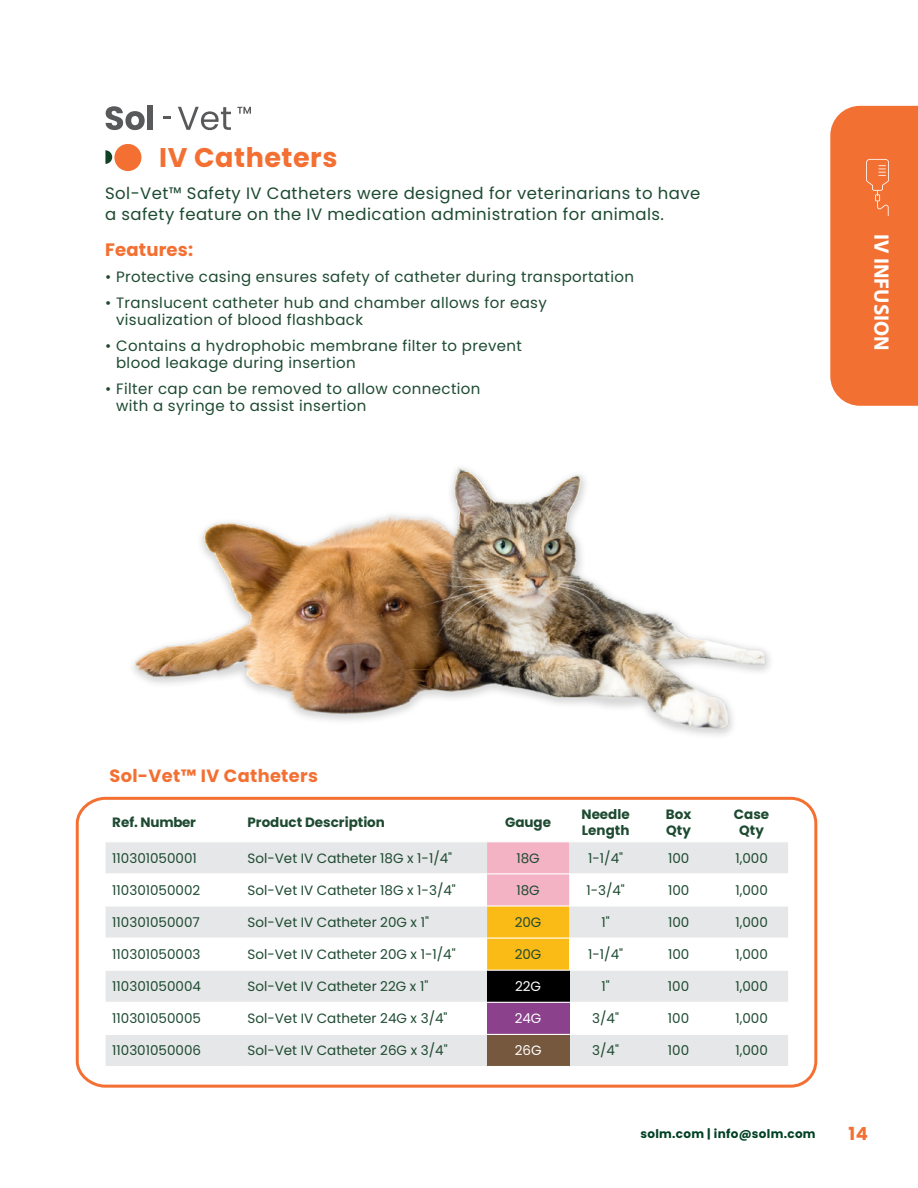
<style>
.page{position:relative;width:918px;height:1188px;background:#fff}
.page>*{position:absolute;margin:0;border:0;box-sizing:border-box;transform-origin:0 0}
.t1{font:700 27px "Poppins";letter-spacing:.02em;color:#f37032}
.t2{font:700 21px "Myriad Pro";color:#fff}
.t3{font:700 18px "Poppins";letter-spacing:.01em;color:#f37032}
.t4{font:700 17.7px "Poppins";letter-spacing:.02em;color:#f37032}
.t5{font:16.5px/21.6px "Poppins";letter-spacing:.025em;color:#1d4a31}
.t6{font:15px/16.5px "Poppins";letter-spacing:.025em;color:#1d4a31}
.t7{font:13.5px "Poppins";color:#1d4a31}
.t8{font:700 13.5px/16.2px "Poppins";color:#1d4a31}
.t9{font:700 13.5px "Poppins";letter-spacing:-.02em;color:#1d4a31}
.t10{font:13.5px "Poppins";color:#fff}
.t11{font:700 12px "Poppins";letter-spacing:.025em;color:#004125}
</style>
<div class="page">
<div style="left:830px;top:106px;width:88px;height:300px;background:#f37033"></div>
<img style="left:133px;top:467px;width:637px;height:269px">
<div style="left:114px;top:144px;width:27px;height:27px;background:#f37032;border-radius:50%"></div>
<svg style="left:105px;top:150px;width:7px;height:14px"></svg>
<svg style="left:237px;top:107px;width:14px;height:7px"></svg>
<svg style="left:106px;top:106px;width:39px;height:24px"></svg>
<div style="left:148px;top:105px;width:5px;height:25px;background:#58595b"></div>
<svg style="left:163px;top:116px;width:8px;height:3px"></svg>
<svg style="left:178px;top:107px;width:53px;height:23px"></svg>
<svg style="left:75px;top:796px;width:743px;height:292px"></svg>
<h1 class="t1" style="left:159px;top:142px;width:180px">IV Catheters</h1>
<p class="t5" style="left:105px;top:182px;width:597px">Sol-Vet™ Safety IV Catheters were designed for veterinarians to have a safety feature on the IV medication administration for animals.</p>
<h3 class="t3" style="left:105px;top:239px;width:89px">Features:</h3>
<p class="t6" style="left:105px;top:269px;width:530px">• Protective casing ensures safety of catheter during transportation</p>
<p class="t6" style="left:116px;top:295px;width:432px;text-indent:-11px">• Translucent catheter hub and chamber allows for easy visualization of blood flashback</p>
<p class="t6" style="left:116px;top:338px;width:407px;text-indent:-11px">• Contains a hydrophobic membrane filter to prevent blood leakage during insertion</p>
<p class="t6" style="left:116px;top:381px;width:366px;text-indent:-11px">• Filter cap can be removed to allow connection with a syringe to assist insertion</p>
<h2 class="t2" style="left:895px;top:234px;width:118px;rotate:90deg">IV INFUSION</h2>
<h3 class="t4" style="left:109px;top:766px;width:210px">Sol-Vet™ IV Catheters</h3>
<p class="t9" style="left:112px;top:814px;width:85px">Ref. Number</p>
<p class="t8" style="left:248px;top:814px;width:139px">Product Description</p>
<p class="t8" style="left:505px;top:814px;width:48px">Gauge</p>
<p class="t8" style="left:582px;top:806px;width:50px">Needle<br>Length</p>
<p class="t8" style="left:666px;top:806px;width:27px">Box<br>Qty</p>
<p class="t8" style="left:734px;top:806px;width:37px;text-align:center">Case<br>Qty</p>
<p class="t7" style="left:112px;top:850px;width:86px">110301050001</p>
<p class="t7" style="left:248px;top:850px;width:206px">Sol-Vet IV Catheter 18G x 1-1/4"</p>
<p class="t7" style="left:516px;top:850px;width:25px">18G</p>
<p class="t7" style="left:588px;top:850px;width:36px">1-1/4"</p>
<p class="t7" style="left:668px;top:850px;width:23px">100</p>
<p class="t7" style="left:735px;top:850px;width:34px">1,000</p>
<p class="t7" style="left:112px;top:882px;width:90px">110301050002</p>
<p class="t7" style="left:248px;top:882px;width:210px">Sol-Vet IV Catheter 18G x 1-3/4"</p>
<p class="t7" style="left:516px;top:882px;width:25px">18G</p>
<p class="t7" style="left:586px;top:882px;width:40px">1-3/4"</p>
<p class="t7" style="left:668px;top:882px;width:23px">100</p>
<p class="t7" style="left:735px;top:882px;width:34px">1,000</p>
<p class="t7" style="left:112px;top:914px;width:89px">110301050007</p>
<p class="t7" style="left:248px;top:914px;width:183px">Sol-Vet IV Catheter 20G x 1"</p>
<p class="t7" style="left:515px;top:914px;width:28px">20G</p>
<p class="t7" style="left:602px;top:914px;width:10px">1"</p>
<p class="t7" style="left:668px;top:914px;width:23px">100</p>
<p class="t7" style="left:735px;top:914px;width:34px">1,000</p>
<p class="t7" style="left:112px;top:946px;width:90px">110301050003</p>
<p class="t7" style="left:248px;top:946px;width:210px">Sol-Vet IV Catheter 20G x 1-1/4"</p>
<p class="t7" style="left:515px;top:946px;width:28px">20G</p>
<p class="t7" style="left:588px;top:946px;width:36px">1-1/4"</p>
<p class="t7" style="left:668px;top:946px;width:23px">100</p>
<p class="t7" style="left:735px;top:946px;width:34px">1,000</p>
<p class="t7" style="left:112px;top:978px;width:90px">110301050004</p>
<p class="t7" style="left:248px;top:978px;width:182px">Sol-Vet IV Catheter 22G x 1"</p>
<p class="t10" style="left:515px;top:978px;width:28px">22G</p>
<p class="t7" style="left:602px;top:978px;width:10px">1"</p>
<p class="t7" style="left:668px;top:978px;width:23px">100</p>
<p class="t7" style="left:735px;top:978px;width:34px">1,000</p>
<p class="t7" style="left:112px;top:1010px;width:90px">110301050005</p>
<p class="t7" style="left:248px;top:1010px;width:202px">Sol-Vet IV Catheter 24G x 3/4"</p>
<p class="t10" style="left:515px;top:1010px;width:28px">24G</p>
<p class="t7" style="left:592px;top:1010px;width:28px">3/4"</p>
<p class="t7" style="left:668px;top:1010px;width:23px">100</p>
<p class="t7" style="left:735px;top:1010px;width:34px">1,000</p>
<p class="t7" style="left:112px;top:1043px;width:90px">110301050006</p>
<p class="t7" style="left:248px;top:1043px;width:202px">Sol-Vet IV Catheter 26G x 3/4"</p>
<p class="t10" style="left:515px;top:1043px;width:28px">26G</p>
<p class="t7" style="left:592px;top:1043px;width:28px">3/4"</p>
<p class="t7" style="left:668px;top:1043px;width:23px">100</p>
<p class="t7" style="left:735px;top:1043px;width:34px">1,000</p>
<p class="t11" style="left:640px;top:1127px;width:177px">solm.com | info@solm.com</p>
<h3 class="t3" style="left:849px;top:1123px;width:21px">14</h3>
</div>
